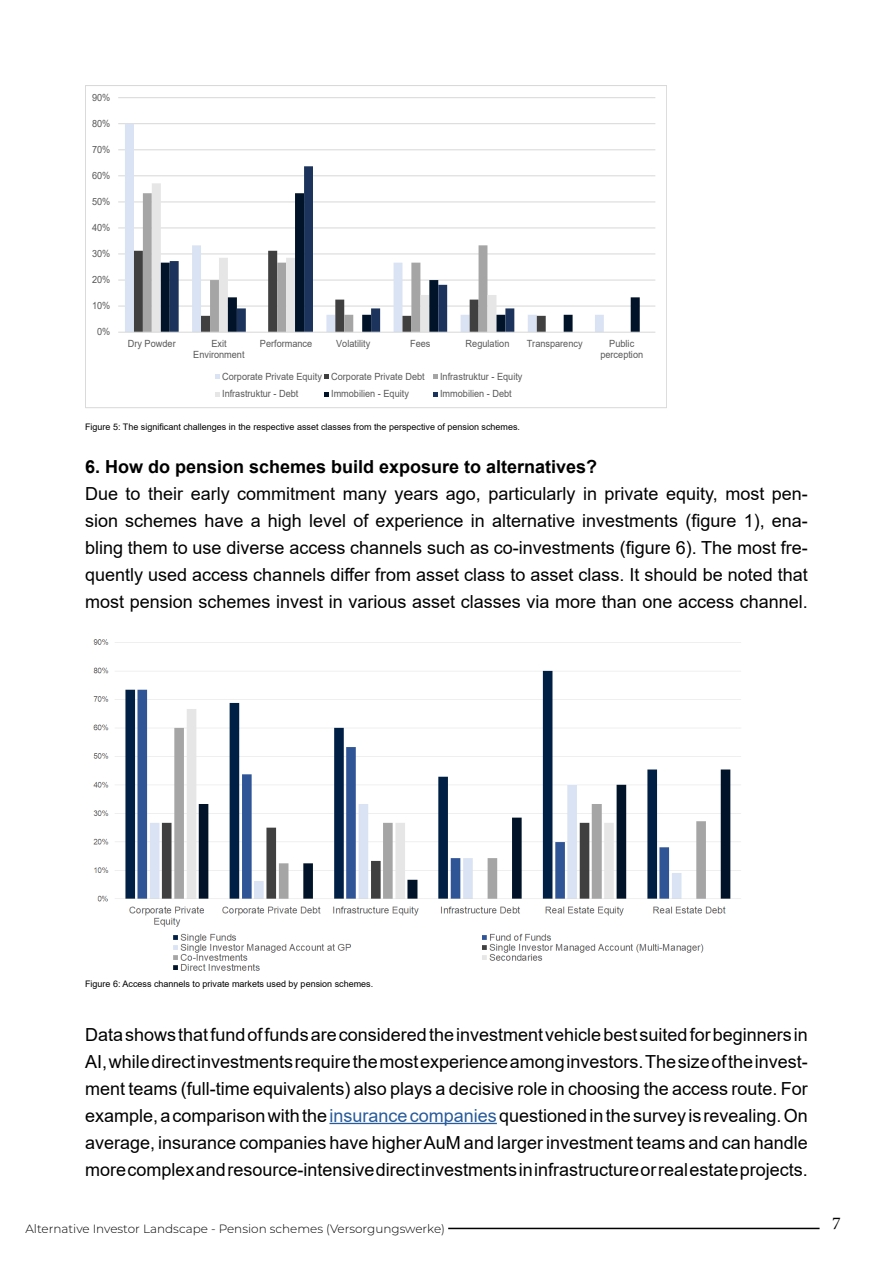
<style>
.page{position:relative;width:893px;height:1263px;background:#fff}
.page>*{position:absolute;margin:0;border:0;box-sizing:border-box;transform-origin:0 0}
.t1{font:18px/27px "Arial";color:#000;text-align:justify}
.kapitel6{font:700 18px "Arial";color:#000}
.t2{font:18px "Minion Pro";color:#000}
.t3{font:300 12px "Montserrat";color:#000}
.t4{font:9.9px/11.4px "Arial";color:#595959;text-align:center;scale:.93 1}
.t5{font:9px "Arial";color:#000}
.s1{color:#275b9b}
</style>
<div class="page">
<hr style="left:448px;top:1228px;width:371px;height:1px;background:#000">
<hr style="left:329px;top:1123px;width:168px;height:1px;background:#275b9b">
<hr style="left:118px;top:306px;width:537px;height:1px;background:#d9d9d9">
<hr style="left:118px;top:280px;width:537px;height:1px;background:#d9d9d9">
<hr style="left:118px;top:254px;width:537px;height:1px;background:#d9d9d9">
<hr style="left:118px;top:228px;width:537px;height:1px;background:#d9d9d9">
<hr style="left:118px;top:202px;width:537px;height:1px;background:#d9d9d9">
<hr style="left:118px;top:175px;width:537px;height:1px;background:#d9d9d9">
<hr style="left:118px;top:149px;width:537px;height:1px;background:#d9d9d9">
<hr style="left:118px;top:123px;width:537px;height:1px;background:#d9d9d9">
<hr style="left:118px;top:97px;width:537px;height:1px;background:#d9d9d9">
<svg style="left:125px;top:124px;width:479px;height:208px"></svg>
<svg style="left:134px;top:251px;width:9px;height:81px"></svg>
<svg style="left:143px;top:193px;width:9px;height:139px"></svg>
<svg style="left:152px;top:183px;width:18px;height:149px"></svg>
<svg style="left:161px;top:193px;width:479px;height:139px"></svg>
<svg style="left:170px;top:166px;width:344px;height:166px"></svg>
<hr style="left:118px;top:332px;width:537px;height:1px;background:#d9d9d9">
<svg style="left:216px;top:374px;width:4px;height:5px"></svg>
<svg style="left:325px;top:374px;width:4px;height:5px"></svg>
<svg style="left:433px;top:374px;width:5px;height:5px"></svg>
<svg style="left:216px;top:392px;width:4px;height:4px"></svg>
<svg style="left:325px;top:392px;width:4px;height:4px"></svg>
<svg style="left:433px;top:392px;width:5px;height:4px"></svg>
<img style="left:93px;top:639px;width:648px;height:332px">
<p class="t4" style="left:92px;top:92px;width:21px">90%</p>
<p class="t4" style="left:92px;top:118px;width:21px">80%</p>
<p class="t4" style="left:92px;top:144px;width:21px">70%</p>
<p class="t4" style="left:92px;top:170px;width:21px">60%</p>
<p class="t4" style="left:92px;top:196px;width:21px">50%</p>
<p class="t4" style="left:92px;top:222px;width:21px">40%</p>
<p class="t4" style="left:92px;top:248px;width:21px">30%</p>
<p class="t4" style="left:92px;top:274px;width:21px">20%</p>
<p class="t4" style="left:92px;top:300px;width:21px">10%</p>
<p class="t4" style="left:97px;top:326px;width:16px">0%</p>
<p class="t4" style="left:128px;top:338px;width:53px">Dry Powder</p>
<p class="t4" style="left:193px;top:338px;width:57px">Exit<br>Environment</p>
<p class="t4" style="left:260px;top:338px;width:58px">Performance</p>
<p class="t4" style="left:336px;top:338px;width:38px">Volatility</p>
<p class="t4" style="left:410px;top:338px;width:23px">Fees</p>
<p class="t4" style="left:466px;top:338px;width:49px">Regulation</p>
<p class="t4" style="left:527px;top:338px;width:62px">Transparency</p>
<p class="t4" style="left:600px;top:338px;width:48px">Public perception</p>
<p class="t4" style="left:222px;top:370px;width:219px">Corporate Private Equity Corporate Private Debt</p>
<p class="t4" style="left:440px;top:370px;width:90px">Infrastruktur - Equity</p>
<p class="t4" style="left:222px;top:388px;width:84px">Infrastruktur - Debt</p>
<p class="t4" style="left:331px;top:388px;width:85px">Immobilien - Equity</p>
<p class="t4" style="left:440px;top:388px;width:79px">Immobilien - Debt</p>
<p class="t5" style="left:85px;top:420px;width:437px">Figure 5: The significant challenges in the respective asset classes from the perspective of pension schemes.</p>
<p class="kapitel6" style="left:85px;top:454px;width:514px">6. How do pension schemes build exposure to alternatives?</p>
<p class="t1" style="left:85px;top:480px;width:724px">Due to their early commitment many years ago, particularly in private equity, most pen&shy;sion schemes have a high level of experience in alternative investments (figure 1), ena&shy;bling them to use diverse access channels such as co-investments (figure 6). The most fre&shy;quently used access channels differ from asset class to asset class. It should be noted that most pension schemes invest in various asset classes via more than one access channel.</p>
<p class="t5" style="left:85px;top:977px;width:290px">Figure 6: Access channels to private markets used by pension schemes.</p>
<p class="t1" style="left:85px;top:1020px;width:724px">Data shows that fund of funds are considered the investment vehicle best suited for beginners in AI, while direct investments require the most experience among investors. The size of the invest&shy;ment teams (full-time equivalents) also plays a decisive role in choosing the access route. For example, a comparison with the <span class="s1">insurance companies</span> questioned in the survey is revealing. On average, insurance companies have higher AuM and larger investment teams and can handle more complex and resource-intensive direct investments in infrastructure or real estate projects.</p>
<p class="t3" style="left:26px;top:1220px;width:421px">Alternative Investor Landscape - Pension schemes (Versorgungswerke)</p>
<p class="t2" style="left:832px;top:1211px;width:10px">7</p>
</div>
